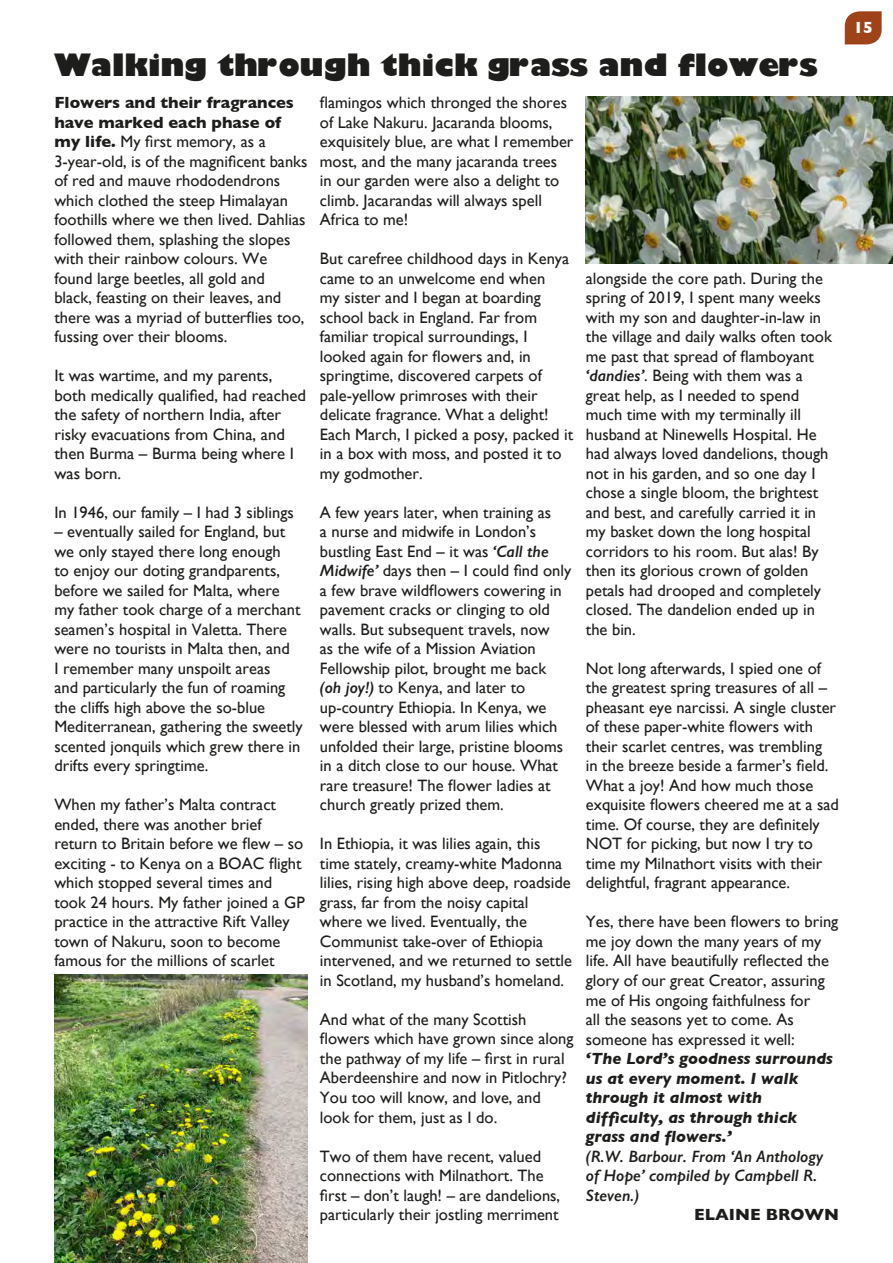
<style>
.page{position:relative;width:893px;height:1263px;background:#fff}
.page>*{position:absolute;margin:0;border:0;box-sizing:border-box;transform-origin:0 0}
.t1{font:800 30px "Gill Sans";color:#1d1d1b}
.t2{font:16.5px/19.5px "Gill Sans";color:#1d1d1b}
.t3{font:italic 700 16.5px/19.5px "Gill Sans";color:#1d1d1b}
.t4{font:italic 600 16.5px/19.5px "Gill Sans";color:#1d1d1b}
.t5{font:700 16.5px "Gill Sans";color:#1d1d1b}
.t6{font:700 16.5px "Gill Sans";color:#fff}
.s1{font-weight:700}
.s2{font-weight:600;font-style:italic}
</style>
<div class="page">
<svg style="left:845px;top:11px;width:37px;height:33px"></svg>
<img style="left:54px;top:974px;width:254px;height:289px">
<img style="left:586px;top:97px;width:307px;height:167px">
<h1 class="t1" style="left:54px;top:42px;width:765px">Walking through thick grass and flowers</h1>
<p class="t2" style="left:54px;top:93px;width:255px"><span class="s1">Flowers and their fragrances have marked each phase of my life.</span> My first memory, as a<br>3-year-old, is of the magnificent banks of red and mauve rhododendrons which clothed the steep Himalayan foothills where we then lived. Dahlias followed them, splashing the slopes with their rainbow colours. We found large beetles, all gold and<br>black, feasting on their leaves, and there was a myriad of butterflies too, fussing over their blooms.</p>
<p class="t2" style="left:54px;top:366px;width:253px">It was wartime, and my parents, both medically qualified, had reached the safety of northern India, after risky evacuations from China, and then Burma – Burma being where I was born.</p>
<p class="t2" style="left:54px;top:502px;width:241px">In 1946, our family – I had 3 siblings</p>
<p class="t2" style="left:54px;top:522px;width:250px">– eventually sailed for England, but we only stayed there long enough<br>to enjoy our doting grandparents, before we sailed for Malta, where my father took charge of a merchant seamen’s hospital in Valetta. There were no tourists in Malta then, and<br>I remember many unspoilt areas<br>and particularly the fun of roaming the cliffs high above the so-blue Mediterranean, gathering the sweetly scented jonquils which grew there in drifts every springtime.</p>
<p class="t2" style="left:54px;top:795px;width:252px">When my father’s Malta contract ended, there was another brief return to Britain before we flew – so exciting - to Kenya on a BOAC flight which stopped several times and took 24 hours. My father joined a GP practice in the attractive Rift Valley town of Nakuru, soon to become famous for the millions of scarlet</p>
<p class="t2" style="left:320px;top:93px;width:255px">flamingos which thronged the shores of Lake Nakuru. Jacaranda blooms, exquisitely blue, are what I remember most, and the many jacaranda trees<br>in our garden were also a delight to climb. Jacarandas will always spell<br>Africa to me!</p>
<p class="t2" style="left:320px;top:249px;width:255px">But carefree childhood days in Kenya came to an unwelcome end when<br>my sister and I began at boarding school back in England. Far from familiar tropical surroundings, I looked again for flowers and, in springtime, discovered carpets of pale-yellow primroses with their delicate fragrance. What a delight!<br>Each March, I picked a posy, packed it in a box with moss, and posted it to my godmother.</p>
<p class="t2" style="left:320px;top:502px;width:253px">A few years later, when training as<br>a nurse and midwife in London’s bustling East End – it was <span class="s2">‘Call the Midwife’</span> days then – I could find only a few brave wildflowers cowering in pavement cracks or clinging to old walls. But subsequent travels, now<br>as the wife of a Mission Aviation Fellowship pilot, brought me back <span class="s2">(oh joy!)</span> to Kenya, and later to up-country Ethiopia. In Kenya, we were blessed with arum lilies which unfolded their large, pristine blooms in a ditch close to our house. What rare treasure! The flower ladies at church greatly prized them.</p>
<p class="t2" style="left:320px;top:834px;width:254px">In Ethiopia, it was lilies again, this time stately, creamy-white Madonna lilies, rising high above deep, roadside grass, far from the noisy capital where we lived. Eventually, the Communist take-over of Ethiopia intervened, and we returned to settle in Scotland, my husband’s homeland.</p>
<p class="t2" style="left:320px;top:1009px;width:255px">And what of the many Scottish flowers which have grown since along the pathway of my life – first in rural<br>Aberdeenshire and now in Pitlochry?<br>You too will know, and love, and look for them, just as I do.</p>
<p class="t2" style="left:320px;top:1146px;width:242px">Two of them have recent, valued connections with Milnathort. The first – don’t laugh! – are dandelions, particularly their jostling merriment</p>
<p class="t2" style="left:586px;top:268px;width:248px">alongside the core path. During the spring of 2019, I spent many weeks with my son and daughter-in-law in the village and daily walks often took me past that spread of flamboyant <span class="s2">‘dandies’</span>. Being with them was a great help, as I needed to spend much time with my terminally ill husband at Ninewells Hospital. He had always loved dandelions, though not in his garden, and so one day I chose a single bloom, the brightest and best, and carefully carried it in my basket down the long hospital corridors to his room. But alas! By then its glorious crown of golden petals had drooped and completely closed. The dandelion ended up in the bin.</p>
<p class="t2" style="left:586px;top:658px;width:255px">Not long afterwards, I spied one of the greatest spring treasures of all – pheasant eye narcissi. A single cluster of these paper-white flowers with their scarlet centres, was trembling<br>in the breeze beside a farmer’s field.<br>What a joy! And how much those exquisite flowers cheered me at a sad time. Of course, they are definitely NOT for picking, but now I try to time my Milnathort visits with their delightful, fragrant appearance.</p>
<p class="t2" style="left:586px;top:912px;width:254px">Yes, there have been flowers to bring me joy down the many years of my life. All have beautifully reflected the glory of our great Creator, assuring me of His ongoing faithfulness for<br>all the seasons yet to come. As someone has expressed it well:</p>
<p class="t3" style="left:586px;top:1048px;width:249px">‘The Lord’s goodness surrounds us at every moment. I walk through it almost with difficulty, as through thick grass and flowers.’</p>
<p class="t4" style="left:586px;top:1146px;width:239px">(R.W. Barbour. From ‘An Anthology of Hope’ compiled by Campbell R.<br>Steven.)</p>
<p class="t5" style="left:694px;top:1201px;width:146px">ELAINE BROWN</p>
<p class="t6" style="left:853px;top:14px;width:21px">15</p>
</div>
